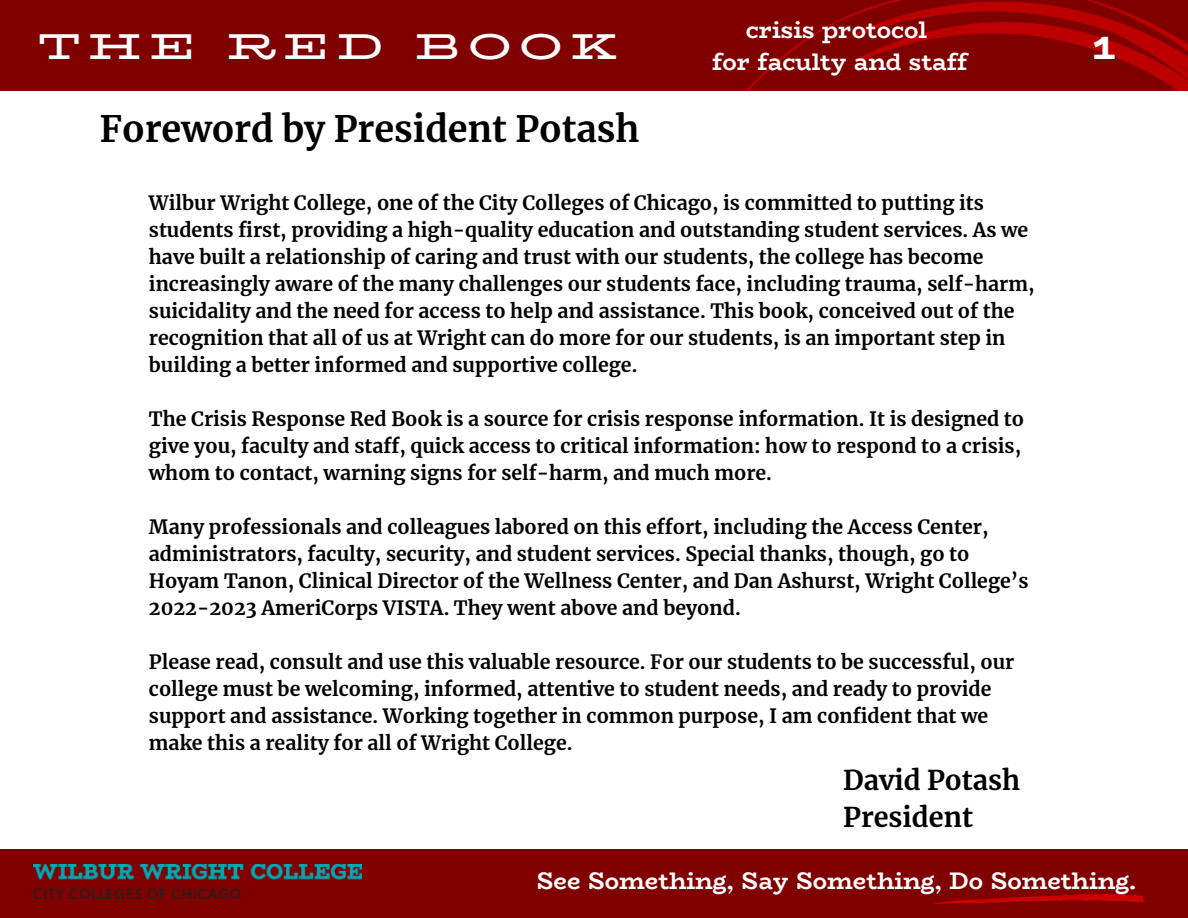
<style>
.page{position:relative;width:1188px;height:918px;background:#800000}
.page>*{position:absolute;margin:0;border:0;box-sizing:border-box;transform-origin:0 0}
.t1{font:700 36px "Merriweather";color:#000}
.t2{font:700 36px "Bio Rhyme Expanded";letter-spacing:.21em;color:#fff}
.t3{font:800 36px "Bio Rhyme Expanded";color:#fff}
.t4{font:700 27px/37.2px "Merriweather";color:#000}
.t5{font:700 24px/32.7px "Bio Rhyme";color:#fff;text-align:center}
.t6{font:700 19.5px/27px "Merriweather";color:#000}
</style>
<div class="page">
<img style="left:34px;top:865px;width:327px;height:34px">
<svg style="left:625px;top:0;width:563px;height:92px"></svg>
<div style="left:0;top:92px;width:1188px;height:757px;background:#fff"></div>
<svg style="left:935px;top:894px;width:209px;height:10px"></svg>
<h1 class="t2" style="left:38px;top:18px;width:580px">THE RED BOOK</h1>
<h1 class="t1" style="left:100px;top:107px;width:541px">Foreword by President Potash</h1>
<p class="t5" style="left:712px;top:13px;width:257px">crisis protocol<br>for faculty and staff</p>
<p class="t6" style="left:149px;top:190px;width:887px">Wilbur Wright College, one of the City Colleges of Chicago, is committed to putting its students first, providing a high-quality education and outstanding student services. As we have built a relationship of caring and trust with our students, the college has become increasingly aware of the many challenges our students face, including trauma, self-harm, suicidality and the need for access to help and assistance. This book, conceived out of the recognition that all of us at Wright can do more for our students, is an important step in building a better informed and supportive college.</p>
<p class="t6" style="left:149px;top:406px;width:877px">The Crisis Response Red Book is a source for crisis response information. It is designed to give you, faculty and staff, quick access to critical information: how to respond to a crisis, whom to contact, warning signs for self-harm, and much more.</p>
<p class="t6" style="left:149px;top:514px;width:881px">Many professionals and colleagues labored on this effort, including the Access Center, administrators, faculty, security, and student services. Special thanks, though, go to Hoyam Tanon, Clinical Director of the Wellness Center, and Dan Ashurst, Wright College’s 2022-2023 AmeriCorps VISTA. They went above and beyond.</p>
<p class="t6" style="left:149px;top:649px;width:867px">Please read, consult and use this valuable resource. For our students to be successful, our college must be welcoming, informed, attentive to student needs, and ready to provide support and assistance. Working together in common purpose, I am confident that we make this a reality for all of Wright College.</p>
<h2 class="t4" style="left:843px;top:761px;width:179px">David Potash<br>President</h2>
<h1 class="t3" style="left:1091px;top:18px;width:26px">1</h1>
<p class="t5" style="left:537px;top:864px;width:601px">See Something, Say Something, Do Something.</p>
</div>
